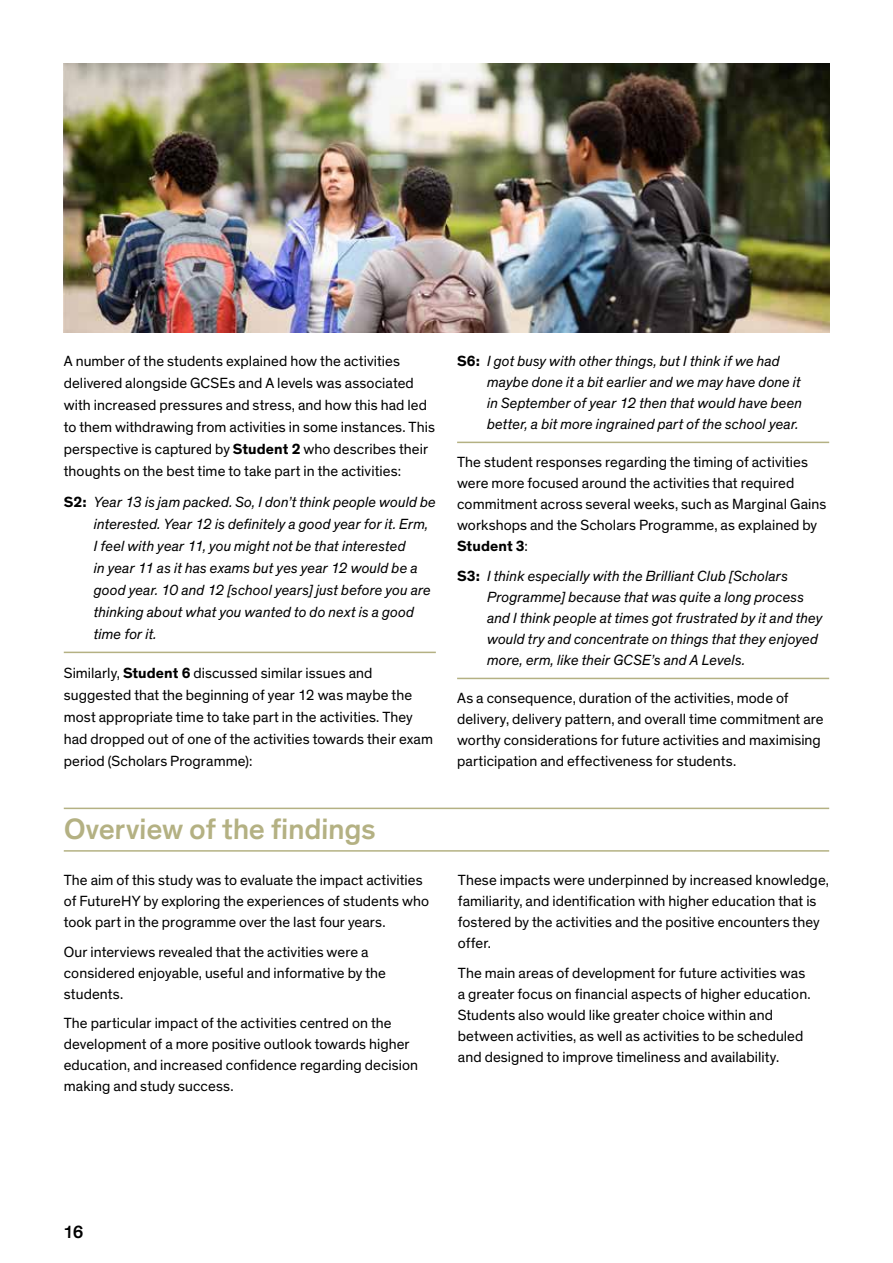
<style>
.page{position:relative;width:893px;height:1263px;background:#fff}
.page>*{position:absolute;margin:0;border:0;box-sizing:border-box;transform-origin:0 0}
.t1{font:500 30px "Theinhardt";color:#b4b183}
.t2{font:500 18px "Theinhardt";color:#000}
.t3{font:15px/21px "Theinhardt";letter-spacing:.005em;color:#000}
.t4{font:italic 15px/21px "Theinhardt";letter-spacing:.005em;color:#000}
.s1{font-weight:700}
.s2{font-weight:700;font-style:normal}
</style>
<div class="page">
<hr style="left:64px;top:652px;width:372px;height:1px;background:#b4b183">
<hr style="left:457px;top:442px;width:372px;height:1px;background:#b4b183">
<hr style="left:457px;top:678px;width:372px;height:1px;background:#b4b183">
<hr style="left:64px;top:808px;width:765px;height:1px;background:#b4b183">
<hr style="left:64px;top:850px;width:765px;height:2px;background:#b4b183">
<img style="left:64px;top:64px;width:765px;height:269px">
<p class="t3" style="left:64px;top:350px;width:373px;line-height:22px">A number of the students explained how the activities delivered alongside GCSEs and A levels was associated with increased pressures and stress, and how this had led to them withdrawing from activities in some instances. This perspective is captured by <span class="s1">Student 2</span> who describes their thoughts on the best time to take part in the activities:</p>
<p class="t4" style="left:94px;top:491px;width:344px;line-height:22px;text-indent:-30px"><span class="s2">S2:</span> Year 13 is jam packed. So, I don’t think people would be interested. Year 12 is definitely a good year for it. Erm, I feel with year 11, you might not be that interested<br>in year 11 as it has exams but yes year 12 would be a good year. 10 and 12 [school years] just before you are thinking about what you wanted to do next is a good time for it.</p>
<p class="t3" style="left:64px;top:662px;width:371px;line-height:22px">Similarly, <span class="s1">Student 6</span> discussed similar issues and suggested that the beginning of year 12 was maybe the most appropriate time to take part in the activities. They had dropped out of one of the activities towards their exam period (Scholars Programme):</p>
<h1 class="t1" style="left:64px;top:811px;width:314px">Overview of the findings</h1>
<p class="t3" style="left:64px;top:870px;width:367px">The aim of this study was to evaluate the impact activities of FutureHY by exploring the experiences of students who took part in the programme over the last four years.</p>
<p class="t3" style="left:64px;top:941px;width:324px">Our interviews revealed that the activities were a considered enjoyable, useful and informative by the students.</p>
<p class="t3" style="left:64px;top:1013px;width:356px">The particular impact of the activities centred on the development of a more positive outlook towards higher education, and increased confidence regarding decision making and study success.</p>
<p class="t4" style="left:487px;top:351px;width:316px;text-indent:-30px"><span class="s2">S6:</span> I got busy with other things, but I think if we had maybe done it a bit earlier and we may have done it in September of year 12 then that would have been better, a bit more ingrained part of the school year.</p>
<p class="t3" style="left:457px;top:452px;width:371px">The student responses regarding the timing of activities were more focused around the activities that required commitment across several weeks, such as Marginal Gains workshops and the Scholars Programme, as explained by <span class="s1">Student 3</span>:</p>
<p class="t4" style="left:487px;top:565px;width:337px;text-indent:-30px"><span class="s2">S3:</span> I think especially with the Brilliant Club [Scholars Programme] because that was quite a long process and I think people at times got frustrated by it and they would try and concentrate on things that they enjoyed more, erm, like their GCSE’s and A Levels.</p>
<p class="t3" style="left:457px;top:688px;width:368px">As a consequence, duration of the activities, mode of delivery, delivery pattern, and overall time commitment are worthy considerations for future activities and maximising participation and effectiveness for students.</p>
<p class="t3" style="left:458px;top:870px;width:373px">These impacts were underpinned by increased knowledge, familiarity, and identification with higher education that is fostered by the activities and the positive encounters they offer.</p>
<p class="t3" style="left:458px;top:962px;width:354px">The main areas of development for future activities was a greater focus on financial aspects of higher education.<br>Students also would like greater choice within and between activities, as well as activities to be scheduled and designed to improve timeliness and availability.</p>
<p class="t2" style="left:63px;top:1221px;width:22px">16</p>
</div>
